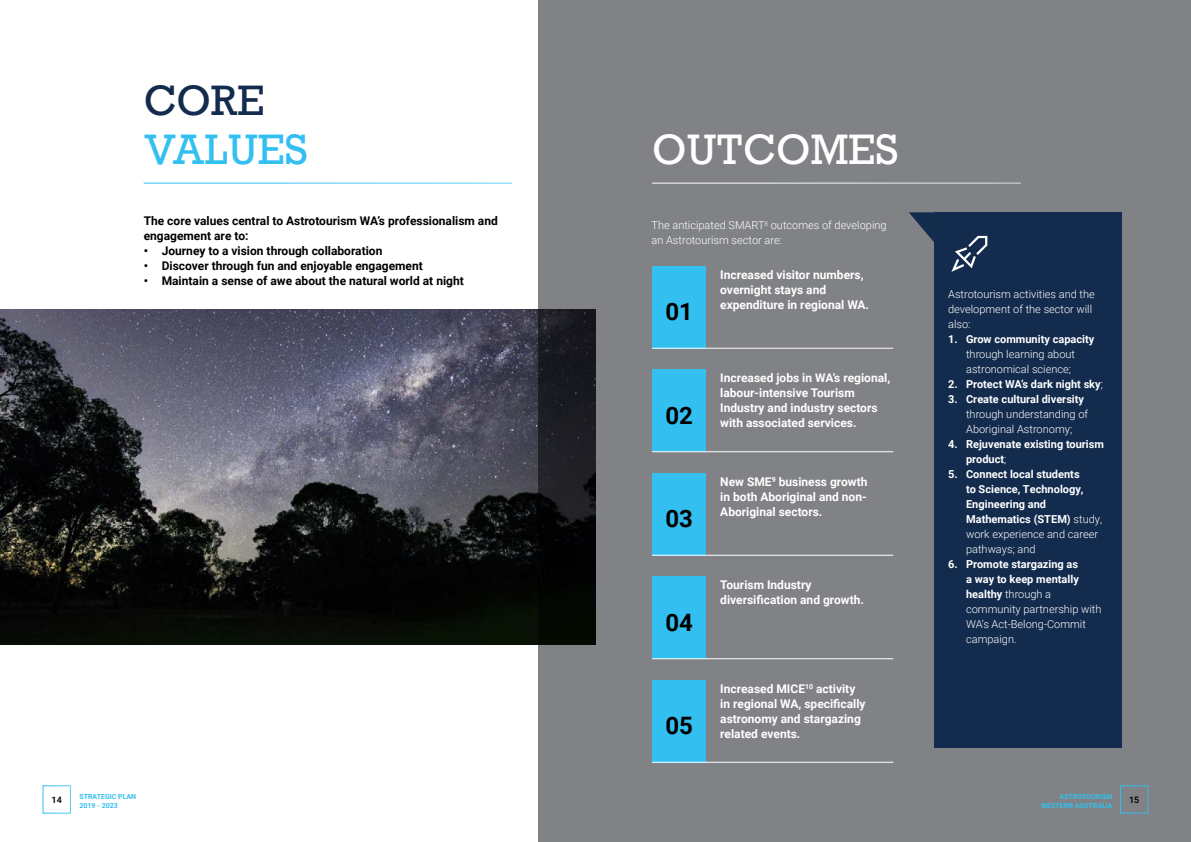
<style>
.page{position:relative;width:1191px;height:842px;background:#fff}
.page>*{position:absolute;margin:0;border:0;box-sizing:border-box;transform-origin:0 0}
.t1{font:40px "Rockwell";color:#fff}
.t2{font:40px "Rockwell";color:#33c0f0}
.t3{font:40px "Rockwell";color:#132b4d}
.t4{font:700 24px "Roboto";color:#000}
.t5{font:700 12px/15px "Roboto";color:#fff}
.t6{font:700 12px/15px "Roboto";color:#000}
.t7{font:300 11px/15px "Roboto";color:#fff}
.t8{font:700 11px/15px "Roboto";color:#fff}
.t9{font:700 9px "Roboto";color:#000}
.t10{font:700 7px/9px "Roboto";color:#33c0f0}
.s1{font-weight:300}
.s2{font-weight:700}
</style>
<div class="page">
<div style="left:539px;top:0;width:652px;height:842px;background:#808285"></div>
<img style="left:0;top:309px;width:595px;height:335px">
<div style="left:1120px;top:785px;width:28px;height:29px;border:1px solid #33c0f0"></div>
<div style="left:652px;top:266px;width:54px;height:83px;background:#33c0f0"></div>
<div style="left:652px;top:370px;width:54px;height:82px;background:#33c0f0"></div>
<div style="left:652px;top:473px;width:54px;height:83px;background:#33c0f0"></div>
<hr style="left:652px;top:348px;width:241px;height:1px;background:#fff">
<hr style="left:652px;top:451px;width:241px;height:1px;background:#fff">
<hr style="left:652px;top:555px;width:241px;height:1px;background:#fff">
<hr style="left:144px;top:183px;width:368px;height:1px;background:#33c0f0">
<hr style="left:652px;top:183px;width:368px;height:1px;background:#fff">
<div style="left:652px;top:577px;width:54px;height:82px;background:#33c0f0"></div>
<hr style="left:652px;top:658px;width:241px;height:1px;background:#fff">
<div style="left:652px;top:680px;width:54px;height:83px;background:#33c0f0"></div>
<hr style="left:652px;top:762px;width:241px;height:1px;background:#fff">
<div style="left:934px;top:212px;width:187px;height:535px;background:#132b4d"></div>
<svg style="left:909px;top:212px;width:25px;height:30px"></svg>
<svg style="left:951px;top:236px;width:36px;height:36px"></svg>
<h1 class="t3" style="left:144px;top:76px;width:122px">CORE</h1>
<h1 class="t2" style="left:144px;top:125px;width:166px">VALUES</h1>
<p class="t6" style="left:144px;top:213px;width:356px">The core values central to Astrotourism WA’s professionalism and engagement are to:</p>
<p class="t6" style="left:144px;top:243px;width:240px">• Journey to a vision through collaboration</p>
<p class="t6" style="left:144px;top:258px;width:281px">• Discover through fun and enjoyable engagement</p>
<p class="t6" style="left:144px;top:273px;width:322px">• Maintain a sense of awe about the natural world at night</p>
<h1 class="t1" style="left:652px;top:125px;width:248px">OUTCOMES</h1>
<p class="t7" style="left:651px;top:218px;width:237px">The anticipated SMART<sup>8</sup> outcomes of developing an Astrotourism sector are:</p>
<h2 class="t4" style="left:665px;top:295px;width:29px">01</h2>
<h2 class="t4" style="left:665px;top:398px;width:29px">02</h2>
<h2 class="t4" style="left:665px;top:502px;width:29px">03</h2>
<h2 class="t4" style="left:665px;top:605px;width:29px">04</h2>
<h2 class="t4" style="left:665px;top:709px;width:29px">05</h2>
<p class="t5" style="left:720px;top:267px;width:150px">Increased visitor numbers, overnight stays and expenditure in regional WA.</p>
<p class="t5" style="left:720px;top:370px;width:171px">Increased jobs in WA’s regional, labour-intensive Tourism<br>Industry and industry sectors with associated services.</p>
<p class="t5" style="left:720px;top:474px;width:149px;text-align:justify">New SME<sup>9</sup> business growth in both Aboriginal and non-Aboriginal sectors.</p>
<p class="t5" style="left:720px;top:577px;width:145px">Tourism Industry diversification and growth.</p>
<p class="t5" style="left:720px;top:681px;width:147px">Increased MICE<sup>10</sup> activity in regional WA, specifically astronomy and stargazing related events.</p>
<p class="t7" style="left:948px;top:286px;width:148px">Astrotourism activities and the development of the sector will also:</p>
<p class="t8" style="left:948px;top:331px;width:148px">1. Grow community capacity</p>
<p class="t7" style="left:966px;top:346px;width:110px">through learning about astronomical science;</p>
<p class="t8" style="left:948px;top:376px;width:156px">2. Protect WA’s dark night sky<span class="s1">;</span></p>
<p class="t8" style="left:948px;top:391px;width:137px">3. Create cultural diversity</p>
<p class="t7" style="left:966px;top:406px;width:123px">through understanding of<br>Aboriginal Astronomy;</p>
<p class="t8" style="left:966px;top:436px;width:139px;text-indent:-18px">4. Rejuvenate existing tourism product<span class="s1">;</span></p>
<p class="t8" style="left:966px;top:466px;width:137px;text-indent:-18px">5. Connect local students<br>to Science, Technology,<br>Engineering and<br>Mathematics (STEM) <span class="s1">study, work experience and career pathways; and</span></p>
<p class="t7" style="left:966px;top:556px;width:137px;text-indent:-18px"><span class="s2">6. Promote stargazing as<br>a way to keep mentally healthy</span> through a community partnership with<br>WA’s Act-Belong-Commit campaign.</p>
<p class="t10" style="left:79px;top:791px;width:58px">STRATEGIC PLAN<br>2019 - 2023</p>
<p class="t10" style="left:1041px;top:791px;width:73px;text-align:right">ASTROTOURISM<br>WESTERN AUSTRALIA</p>
<p class="t9" style="left:52px;top:793px;width:12px">14</p>
<p class="t9" style="left:1129px;top:793px;width:12px">15</p>
</div>
